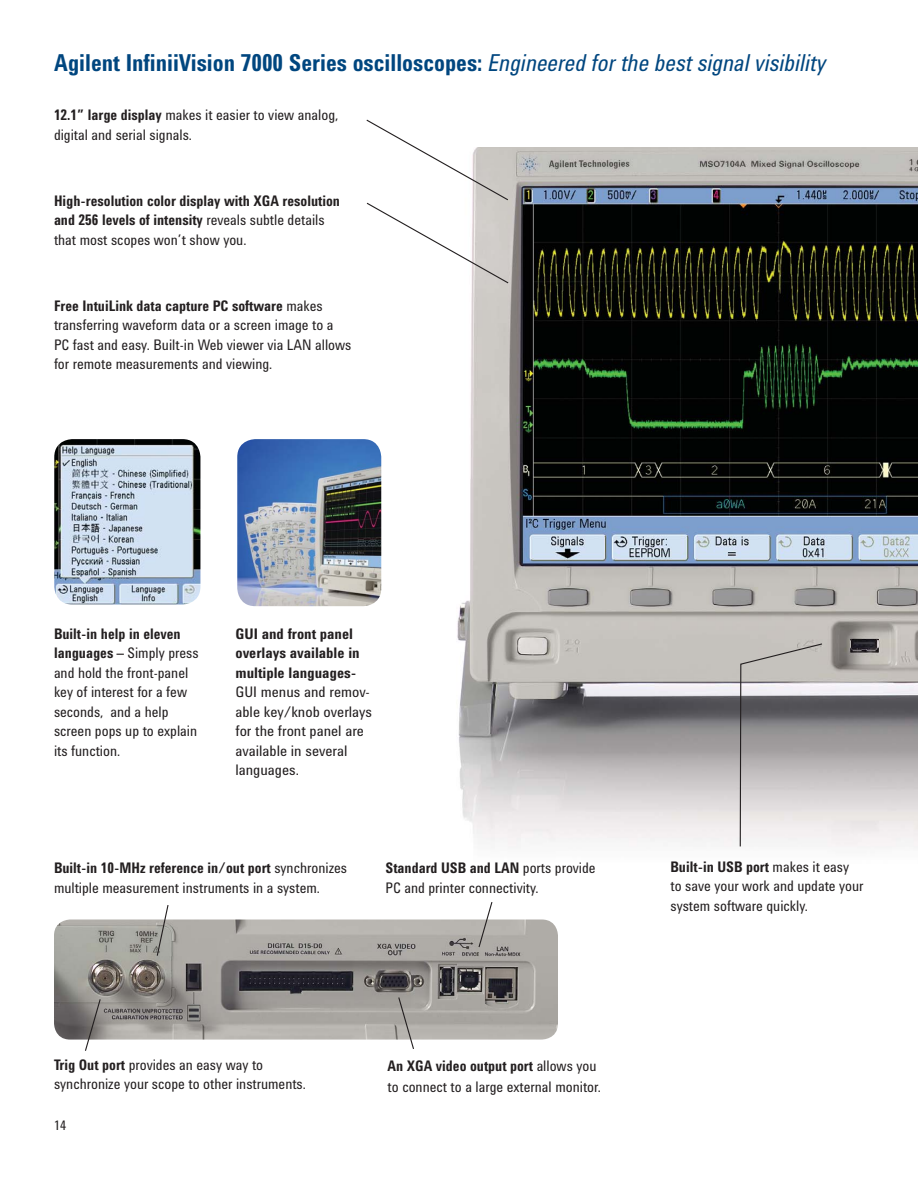
<style>
.page{position:relative;width:918px;height:1188px;background:#fff}
.page>*{position:absolute;margin:0;border:0;box-sizing:border-box;transform-origin:0 0}
.t1{font:700 24px "Agilent Condensed CFF";color:#00467f;scale:.95 1}
.t2{font:15px/19.5px "Agilent Condensed CFF";color:#231f20;scale:.95 1}
.t3{font:700 15px/19.5px "Agilent Condensed CFF";color:#231f20;scale:.95 1}
.t4{font:15px/19.5px "Agilent Condensed CFF";color:#231f20}
.t5{font:700 15px/19.5px "Agilent Condensed CFF";color:#231f20}
.t6{font:13.5px "Agilent Condensed CFF";color:#231f20}
.s1{font-weight:400;font-style:italic}
.s2{font-weight:700}
.s3{font-weight:400}
</style>
<div class="page">
<img style="left:823px;top:148px;width:95px;height:699px">
<img style="left:54px;top:920px;width:504px;height:120px">
<svg style="left:156px;top:905px;width:13px;height:52px"></svg>
<svg style="left:84px;top:998px;width:18px;height:53px"></svg>
<svg style="left:397px;top:996px;width:18px;height:53px"></svg>
<svg style="left:478px;top:902px;width:15px;height:46px"></svg>
<svg style="left:366px;top:119px;width:457px;height:728px"></svg>
<img style="left:54px;top:439px;width:146px;height:165px">
<img style="left:237px;top:439px;width:144px;height:167px">
<h1 class="t1" style="left:54px;top:54px;width:814px">Agilent InfiniiVision 7000 Series oscilloscopes: <span class="s1">Engineered for the best signal visibility</span></h1>
<p class="t2" style="left:54px;top:107px;width:301px"><span class="s2">12.1” large display</span> makes it easier to view analog, digital and serial signals.</p>
<p class="t3" style="left:54px;top:192px;width:303px">High-resolution color display with XGA resolution and 256 levels of intensity <span class="s3">reveals subtle details that most scopes won’t show you.</span></p>
<p class="t2" style="left:54px;top:298px;width:315px"><span class="s2">Free IntuiLink data capture PC software</span> makes transferring waveform data or a screen image to a PC fast and easy. Built-in Web viewer via LAN allows for remote measurements and viewing.</p>
<p class="t2" style="left:54px;top:625px;width:154px"><span class="s2">Built-in help in eleven languages –</span> Simply press and hold the front-panel key of interest for a few seconds, and a help screen pops up to explain its function.</p>
<p class="t5" style="left:236px;top:625px;width:126px">GUI and front panel overlays available in multiple languages-</p>
<p class="t4" style="left:236px;top:684px;width:138px">GUI menus and remov&shy;able key/knob overlays for the front panel are available in several languages.</p>
<p class="t2" style="left:54px;top:860px;width:310px"><span class="s2">Built-in 10-MHz reference in/out port</span> synchronizes multiple measurement instruments in a system.</p>
<p class="t2" style="left:386px;top:860px;width:223px"><span class="s2">Standard USB and LAN</span> ports provide<br>PC and printer connectivity.</p>
<p class="t2" style="left:54px;top:1056px;width:267px"><span class="s2">Trig Out port</span> provides an easy way to synchronize your scope to other instruments.</p>
<p class="t6" style="left:54px;top:1120px;width:14px">14</p>
<p class="t2" style="left:388px;top:1057px;width:226px;line-height:21px"><span class="s2">An XGA video output port</span> allows you to connect to a large external monitor.</p>
<p class="t2" style="left:670px;top:858px;width:205px"><span class="s2">Built-in USB port</span> makes it easy to save your work and update your system software quickly.</p>
</div>
